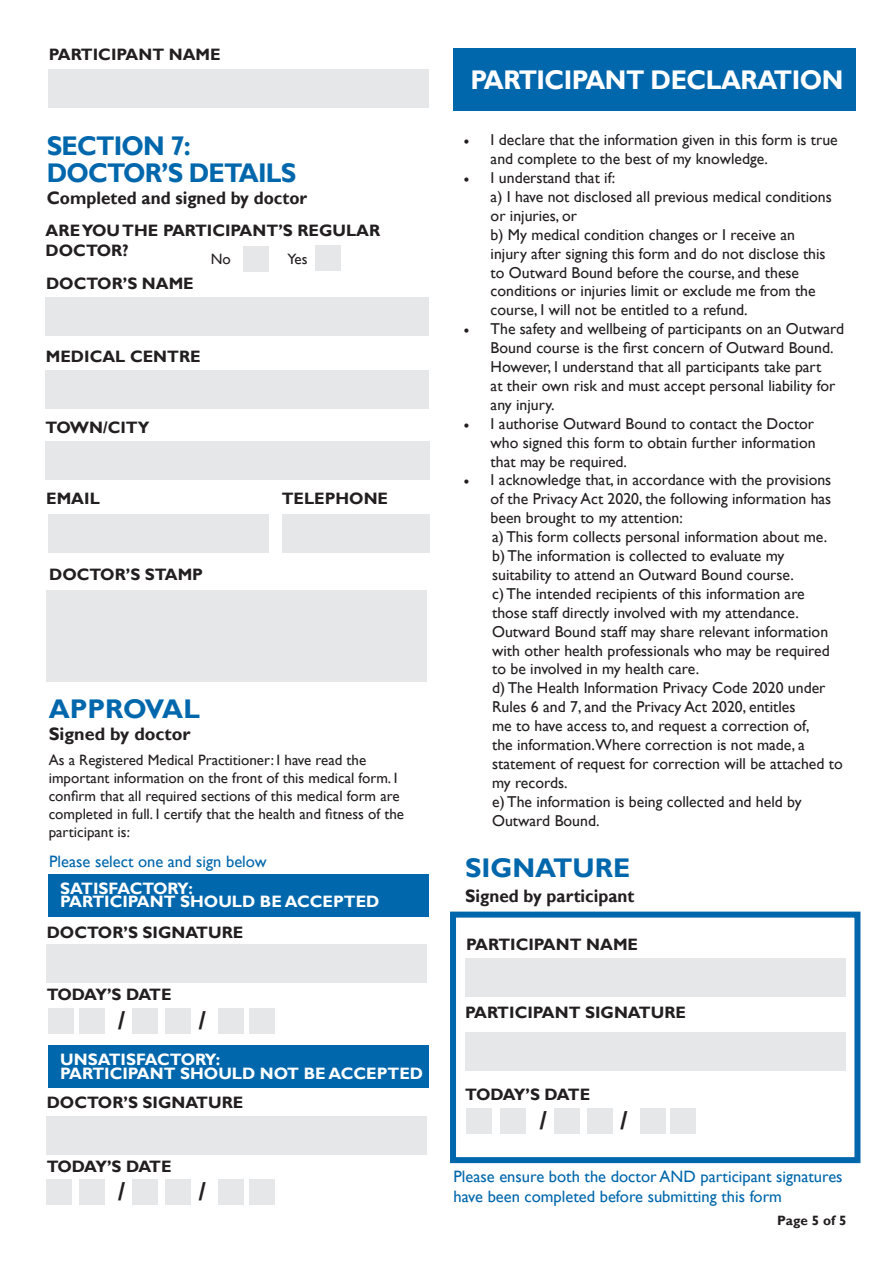
<style>
.page{position:relative;width:893px;height:1263px;background:#fff}
.page>*{position:absolute;margin:0;border:0;box-sizing:border-box;transform-origin:0 0}
.t1{font:700 27px/27px "Gill Sans";letter-spacing:-.03em;color:#0067ac;scale:.95 1}
.t2{font:700 27px "Gill Sans";letter-spacing:-.02em;color:#fff;scale:.95 1}
.t3{font:700 27px "Gill Sans";color:#0067ac}
.t4{font:700 25.5px "Gill Sans";color:#231f20}
.t5{font:700 18px "Gill Sans";color:#231f20;scale:.95 1}
.t6{font:700 18px "Gill Sans";color:#231f20}
.t7{font:700 16.5px/19.8px "Gill Sans";color:#231f20}
.t8{font:16.5px/19.8px "Gill Sans";color:#0067ac}
.t9{font:700 16.5px/13.5px "Gill Sans";color:#fff}
.t10{font:700 16.5px "Gill Sans";letter-spacing:-.055em;color:#231f20}
.t11{font:15.75px/18.9px "Gill Sans";color:#231f20}
.t12{font:15px/18px "Gill Sans";color:#231f20}
.t13{font:700 13.5px "Gill Sans";letter-spacing:.01em;color:#231f20}
.s1{font-family:"Minion Pro"}
</style>
<div class="page">
<div style="left:48px;top:1008px;width:26px;height:26px;background:#e6e7e9"></div>
<div style="left:47px;top:1180px;width:25px;height:25px;background:#e6e7e9"></div>
<div style="left:45px;top:297px;width:384px;height:39px;background:#e6e7e9"></div>
<div style="left:45px;top:370px;width:383px;height:38px;background:#e6e7e9"></div>
<div style="left:45px;top:442px;width:384px;height:38px;background:#e6e7e9"></div>
<div style="left:48px;top:515px;width:221px;height:38px;background:#e6e7e9"></div>
<div style="left:282px;top:515px;width:148px;height:38px;background:#e6e7e9"></div>
<div style="left:46px;top:590px;width:381px;height:91px;background:#e6e7e9"></div>
<div style="left:244px;top:246px;width:25px;height:26px;background:#e6e7e9"></div>
<div style="left:315px;top:245px;width:25px;height:26px;background:#e6e7e9"></div>
<div style="left:47px;top:945px;width:380px;height:38px;background:#e6e7e9"></div>
<div style="left:47px;top:1116px;width:380px;height:38px;background:#e6e7e9"></div>
<div style="left:79px;top:1008px;width:25px;height:26px;background:#e6e7e9"></div>
<div style="left:79px;top:1180px;width:25px;height:25px;background:#e6e7e9"></div>
<div style="left:132px;top:1008px;width:26px;height:26px;background:#e6e7e9"></div>
<div style="left:132px;top:1180px;width:26px;height:25px;background:#e6e7e9"></div>
<div style="left:165px;top:1008px;width:26px;height:26px;background:#e6e7e9"></div>
<div style="left:165px;top:1180px;width:26px;height:25px;background:#e6e7e9"></div>
<div style="left:218px;top:1008px;width:26px;height:26px;background:#e6e7e9"></div>
<div style="left:218px;top:1180px;width:26px;height:25px;background:#e6e7e9"></div>
<div style="left:249px;top:1008px;width:26px;height:26px;background:#e6e7e9"></div>
<div style="left:249px;top:1180px;width:26px;height:25px;background:#e6e7e9"></div>
<div style="left:48px;top:874px;width:381px;height:43px;background:#0067ac"></div>
<div style="left:48px;top:1045px;width:381px;height:43px;background:#0067ac"></div>
<div style="left:454px;top:49px;width:402px;height:62px;background:#0067ac"></div>
<div style="left:466px;top:958px;width:380px;height:38px;background:#e6e7e9"></div>
<div style="left:465px;top:1032px;width:381px;height:38px;background:#e6e7e9"></div>
<div style="left:466px;top:1108px;width:26px;height:26px;background:#e6e7e9"></div>
<div style="left:500px;top:1108px;width:26px;height:26px;background:#e6e7e9"></div>
<div style="left:554px;top:1108px;width:25px;height:26px;background:#e6e7e9"></div>
<div style="left:587px;top:1108px;width:25px;height:26px;background:#e6e7e9"></div>
<div style="left:640px;top:1108px;width:25px;height:26px;background:#e6e7e9"></div>
<div style="left:671px;top:1108px;width:25px;height:26px;background:#e6e7e9"></div>
<div style="left:48px;top:70px;width:381px;height:38px;background:#e6e7e9"></div>
<div style="left:450px;top:911px;width:410px;height:252px;border:6px solid #0067ac"></div>
<p class="t7" style="left:49px;top:45px;width:173px">PARTICIPANT NAME</p>
<p class="t1" style="left:47px;top:133px;width:264px">SECTION 7:<br>DOCTOR’S DETAILS</p>
<p class="t5" style="left:47px;top:187px;width:276px">Completed and signed by doctor</p>
<p class="t7" style="left:46px;top:221px;width:336px">ARE YOU THE PARTICIPANT’S REGULAR<br>DOCTOR?</p>
<p class="t12" style="left:211px;top:250px;width:21px">No</p>
<p class="t12" style="left:287px;top:250px;width:22px">Yes</p>
<p class="t7" style="left:46px;top:274px;width:149px">DOCTOR’S NAME</p>
<p class="t7" style="left:46px;top:347px;width:156px">MEDICAL CENTRE</p>
<p class="t7" style="left:46px;top:418px;width:105px">TOWN/CITY</p>
<p class="t7" style="left:46px;top:489px;width:55px">EMAIL</p>
<p class="t7" style="left:282px;top:489px;width:108px">TELEPHONE</p>
<p class="t7" style="left:49px;top:564px;width:155px">DOCTOR’S STAMP</p>
<p class="t3" style="left:49px;top:693px;width:153px">APPROVAL</p>
<p class="t6" style="left:49px;top:723px;width:143px">Signed by doctor</p>
<p class="t12" style="left:49px;top:751px;width:357px">As a Registered Medical Practitioner: I have read the important information on the front of this medical form. I confirm that all required sections of this medical form are completed in full. I certify that the health and fitness of the participant is:</p>
<p class="t8" style="left:49px;top:851px;width:219px">Please select one and sign below</p>
<p class="t9" style="left:60px;top:882px;width:321px">SATISFACTORY:<br>PARTICIPANT SHOULD BE ACCEPTED</p>
<p class="t7" style="left:47px;top:923px;width:198px">DOCTOR’S SIGNATURE</p>
<p class="t10" style="left:47px;top:985px;width:126px">TODAY’S DATE</p>
<p class="t4" style="left:118px;top:1005px;width:9px">/</p>
<p class="t4" style="left:199px;top:1005px;width:9px">/</p>
<p class="t9" style="left:60px;top:1053px;width:364px">UNSATISFACTORY:<br>PARTICIPANT SHOULD NOT BE ACCEPTED</p>
<p class="t7" style="left:47px;top:1093px;width:198px">DOCTOR’S SIGNATURE</p>
<p class="t10" style="left:47px;top:1156px;width:126px">TODAY’S DATE</p>
<p class="t4" style="left:118px;top:1176px;width:9px">/</p>
<p class="t4" style="left:199px;top:1176px;width:9px">/</p>
<p class="t2" style="left:470px;top:64px;width:394px">PARTICIPANT DECLARATION</p>
<p class="t11" style="left:491px;top:131px;width:349px;text-indent:-27px"><span class="s1">•</span> I declare that the information given in this form is true and complete to the best of my knowledge.</p>
<p class="t11" style="left:464px;top:169px;width:153px"><span class="s1">•</span> I understand that if:</p>
<p class="t11" style="left:491px;top:187px;width:343px">a) I have not disclosed all previous medical conditions or injuries, or</p>
<p class="t11" style="left:491px;top:225px;width:336px">b) My medical condition changes or I receive an injury after signing this form and do not disclose this to Outward Bound before the course, and these conditions or injuries limit or exclude me from the course, I will not be entitled to a refund.</p>
<p class="t11" style="left:491px;top:320px;width:355px;text-indent:-27px"><span class="s1">•</span> The safety and wellbeing of participants on an Outward Bound course is the first concern of Outward Bound.<br>However, I understand that all participants take part<br>at their own risk and must accept personal liability for any injury.</p>
<p class="t11" style="left:491px;top:414px;width:326px;text-align:justify;text-indent:-27px"><span class="s1">•</span> I authorise Outward Bound to contact the Doctor who signed this form to obtain further information that may be required.</p>
<p class="t11" style="left:491px;top:471px;width:342px;text-align:justify;text-indent:-27px"><span class="s1">•</span> I acknowledge that, in accordance with the provisions of the Privacy Act 2020, the following information has been brought to my attention:</p>
<p class="t11" style="left:492px;top:528px;width:336px">a) This form collects personal information about me.</p>
<p class="t11" style="left:492px;top:547px;width:303px">b) The information is collected to evaluate my suitability to attend an Outward Bound course.</p>
<p class="t11" style="left:492px;top:584px;width:339px">c) The intended recipients of this information are those staff directly involved with my attendance.<br>Outward Bound staff may share relevant information with other health professionals who may be required to be involved in my health care.</p>
<p class="t11" style="left:492px;top:679px;width:352px">d) The Health Information Privacy Code 2020 under Rules 6 and 7, and the Privacy Act 2020, entitles<br>me to have access to, and request a correction of,<br>the information.Where correction is not made, a statement of request for correction will be attached to my records.</p>
<p class="t11" style="left:492px;top:792px;width:311px">e) The information is being collected and held by<br>Outward Bound.</p>
<p class="t3" style="left:465px;top:851px;width:166px">SIGNATURE</p>
<p class="t5" style="left:465px;top:885px;width:180px">Signed by participant</p>
<p class="t7" style="left:466px;top:935px;width:173px">PARTICIPANT NAME</p>
<p class="t7" style="left:465px;top:1003px;width:222px">PARTICIPANT SIGNATURE</p>
<p class="t10" style="left:465px;top:1085px;width:126px">TODAY’S DATE</p>
<p class="t4" style="left:540px;top:1105px;width:9px">/</p>
<p class="t4" style="left:620px;top:1105px;width:9px">/</p>
<p class="t8" style="left:454px;top:1167px;width:391px">Please ensure both the doctor AND participant signatures have been completed before submitting this form</p>
<p class="t13" style="left:777px;top:1213px;width:71px">Page 5 of 5</p>
</div>
